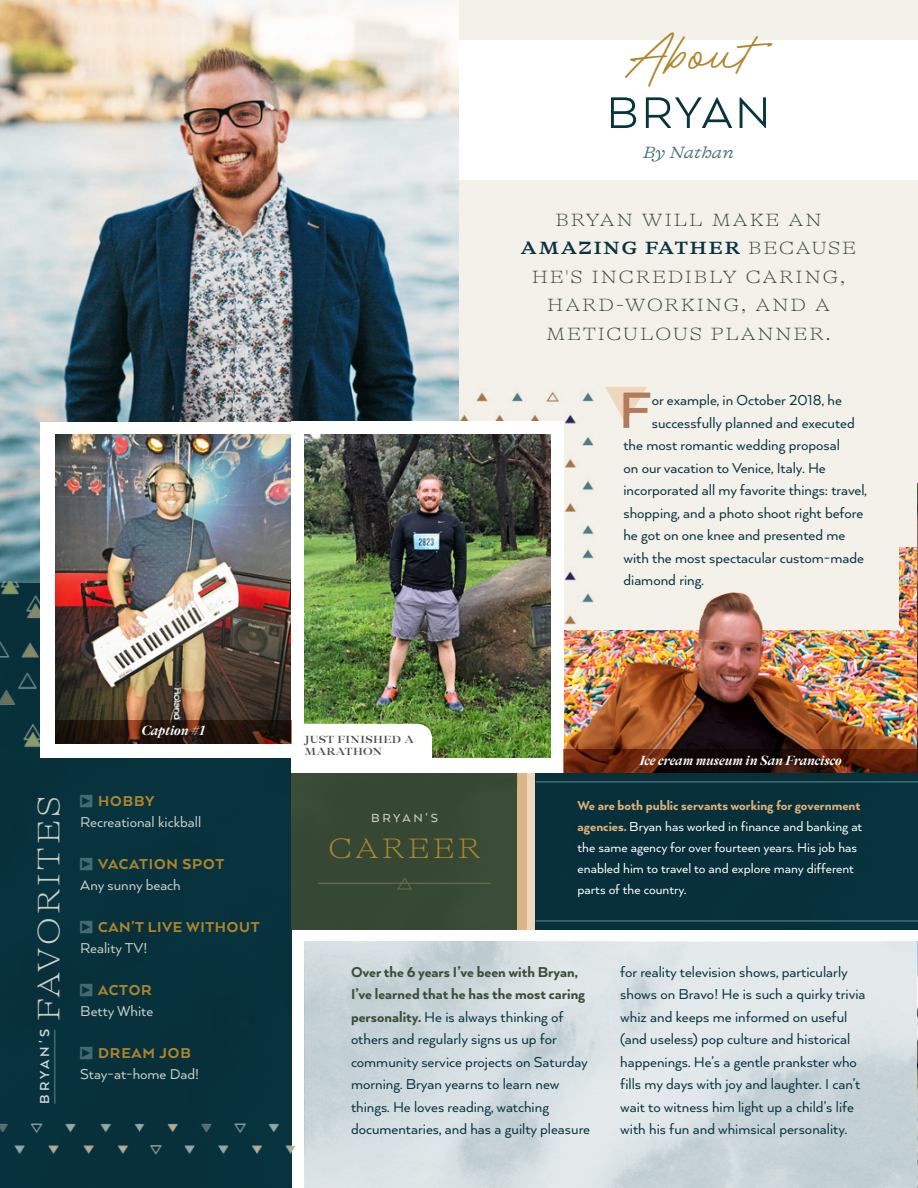
<style>
.page{position:relative;width:918px;height:1188px;background:#fff}
.page>*{position:absolute;margin:0;border:0;box-sizing:border-box;transform-origin:0 0}
.t1{font:700 58.95px "Arquitecta";color:#b27b5a}
.t2{font:51px "Arquitecta";letter-spacing:.04em;color:#08343f}
.t3{font:34.5px "Rocket Clouds DEMO";color:#ae852c}
.t4{font:100 expanded 31.5px "GT Alpina";letter-spacing:.1em;color:#cbcdc6}
.t5{font:100 expanded 28.5px "GT Alpina";letter-spacing:.11em;color:#ae852c}
.t6{font:100 expanded 18px/28.5px "GT Alpina";letter-spacing:.11em;color:#3b4e38;text-align:center}
.t7{font:16.5px/22.5px "Arquitecta";color:#08343f}
.t8{font:16.5px "Arquitecta";color:#cbcdc6}
.t9{font:800 16.5px "Arquitecta";letter-spacing:.04em;color:#ae852c}
.t10{font:italic 300 expanded 16.5px "GT Alpina";letter-spacing:-.005em;color:#426b71}
.t11{font:15px/21px "Arquitecta";color:#fff}
.t12{font:italic 700 13.5px "GT Alpina Fine";color:#fff}
.t13{font:500 13.5px "Arquitecta";letter-spacing:.19em;color:#cbcdc6}
.t14{font:700 expanded 10.5px/12px "GT Alpina Fine";letter-spacing:.04em;color:#4d4d4d}
.s1{font-weight:700;color:#08343f}
.s2{font-family:"Pointers";font-weight:400;color:#426b71}
.s3{font-weight:800;color:#ddb079}
.s4{font-weight:800;color:#3b4e38}
</style>
<div class="page">
<img style="left:305px;top:942px;width:613px;height:246px">
<div style="left:428px;top:0;width:490px;height:713px;background:#f3f1ea"></div>
<div style="left:0;top:758px;width:292px;height:430px;background:#07323d"></div>
<img style="left:0;top:0;width:459px;height:581px">
<img style="left:564px;top:548px;width:353px;height:201px">
<div style="left:459px;top:41px;width:459px;height:139px;background:#fff"></div>
<img style="left:917px;top:484px;width:1px;height:265px">
<div style="left:564px;top:383px;width:335px;height:247px;background:#f3f1ea"></div>
<img style="left:459px;top:391px;width:135px;height:144px">
<img style="left:564px;top:549px;width:30px;height:153px">
<img style="left:0;top:581px;width:40px;height:177px">
<svg style="left:605px;top:387px;width:42px;height:36px"></svg>
<div style="left:40px;top:422px;width:260px;height:336px;background:#fff"></div>
<hr style="left:54px;top:1030px;width:1px;height:74px;background:#426b71">
<div style="left:292px;top:773px;width:225px;height:157px;background:#364834"></div>
<hr style="left:318px;top:883px;width:173px;height:1px;background:#656d47">
<svg style="left:396px;top:877px;width:17px;height:13px"></svg>
<img style="left:55px;top:435px;width:237px;height:286px">
<div style="left:517px;top:766px;width:19px;height:164px;background:#eed7bc"></div>
<div style="left:517px;top:766px;width:10px;height:164px;background:#deb58a"></div>
<div style="left:292px;top:422px;width:272px;height:351px;background:#fff"></div>
<img style="left:305px;top:435px;width:246px;height:323px">
<svg style="left:305px;top:724px;width:127px;height:34px"></svg>
<img style="left:0;top:1113px;width:296px;height:45px">
<div style="left:536px;top:773px;width:382px;height:157px;background:#07303a"></div>
<hr style="left:536px;top:920px;width:382px;height:2px;background:#426b71">
<hr style="left:536px;top:781px;width:382px;height:2px;background:#426b71">
<img style="left:675px;top:592px;width:109px;height:95px">
<svg style="left:564px;top:749px;width:354px;height:24px;background:#411608"></svg>
<svg style="left:55px;top:721px;width:237px;height:23px;background:#29170d"></svg>
<p class="t3" style="left:625px;top:37px;width:157px">About</p>
<p class="t2" style="left:606px;top:81px;width:166px">BRYAN</p>
<p class="t10" style="left:643px;top:143px;width:92px">By Nathan</p>
<p class="t6" style="left:521px;top:205px;width:337px">BRYAN WILL MAKE AN<br><span class="s1">AMAZING FATHER</span> BECAUSE<br>HE'S INCREDIBLY CARING,<br>HARD-WORKING, AND A<br>METICULOUS PLANNER.</p>
<p class="t1" style="left:619px;top:374px;width:34px">F</p>
<p class="t7" style="left:652px;top:389px;width:192px">or example, in October 2018, he</p>
<p class="t7" style="left:652px;top:411px;width:204px">successfully planned and executed</p>
<p class="t7" style="left:623px;top:434px;width:218px">the most romantic wedding proposal</p>
<p class="t7" style="left:623px;top:456px;width:204px">on our vacation to Venice, Italy. He</p>
<p class="t7" style="left:623px;top:479px;width:245px">incorporated all my favorite things: travel,</p>
<p class="t7" style="left:623px;top:501px;width:241px">shopping, and a photo shoot right before</p>
<p class="t7" style="left:623px;top:524px;width:223px">he got on one knee and presented me</p>
<p class="t7" style="left:623px;top:546px;width:242px">with the most spectacular custom-made</p>
<p class="t7" style="left:623px;top:569px;width:82px">diamond ring.</p>
<p class="t12" style="left:141px;top:723px;width:65px">Caption #1</p>
<p class="t4" style="left:31px;top:1104px;width:310px;rotate:-90deg"><sup>BRYAN'S</sup> FAVORITES</p>
<p class="t9" style="left:80px;top:791px;width:76px"><span class="s2">S</span> HOBBY</p>
<p class="t8" style="left:80px;top:812px;width:122px">Recreational kickball</p>
<p class="t9" style="left:80px;top:854px;width:145px"><span class="s2">S</span> VACATION SPOT</p>
<p class="t8" style="left:80px;top:875px;width:102px">Any sunny beach</p>
<p class="t9" style="left:80px;top:917px;width:181px"><span class="s2">S</span> CAN'T LIVE WITHOUT</p>
<p class="t8" style="left:80px;top:938px;width:69px">Reality TV!</p>
<p class="t9" style="left:80px;top:980px;width:73px"><span class="s2">S</span> ACTOR</p>
<p class="t8" style="left:80px;top:1001px;width:74px">Betty White</p>
<p class="t9" style="left:80px;top:1043px;width:112px"><span class="s2">S</span> DREAM JOB</p>
<p class="t8" style="left:80px;top:1064px;width:120px">Stay-at-home Dad!</p>
<p class="t14" style="left:305px;top:733px;width:111px">JUST FINISHED A<br>MARATHON</p>
<p class="t13" style="left:371px;top:810px;width:68px">BRYAN'S</p>
<p class="t5" style="left:329px;top:833px;width:153px">CAREER</p>
<p class="t12" style="left:640px;top:753px;width:204px">Ice cream museum in San Francisco</p>
<p class="t11" style="left:578px;top:794px;width:286px"><span class="s3">We are both public servants working for government agencies.</span> Bryan has worked in finance and banking at the same agency for over fourteen years. His job has enabled him to travel to and explore many different parts of the country.</p>
<p class="t7" style="left:351px;top:960px;width:241px"><span class="s4">Over the 6 years I’ve been with Bryan, I’ve learned that he has the most caring personality.</span> He is always thinking of others and regularly signs us up for community service projects on Saturday morning. Bryan yearns to learn new things. He loves reading, watching documentaries, and has a guilty pleasure</p>
<p class="t7" style="left:620px;top:960px;width:247px">for reality television shows, particularly shows on Bravo! He is such a quirky trivia whiz and keeps me informed on useful (and useless) pop culture and historical happenings. He’s a gentle prankster who fills my days with joy and laughter. I can’t wait to witness him light up a child’s life with his fun and whimsical personality.</p>
</div>
